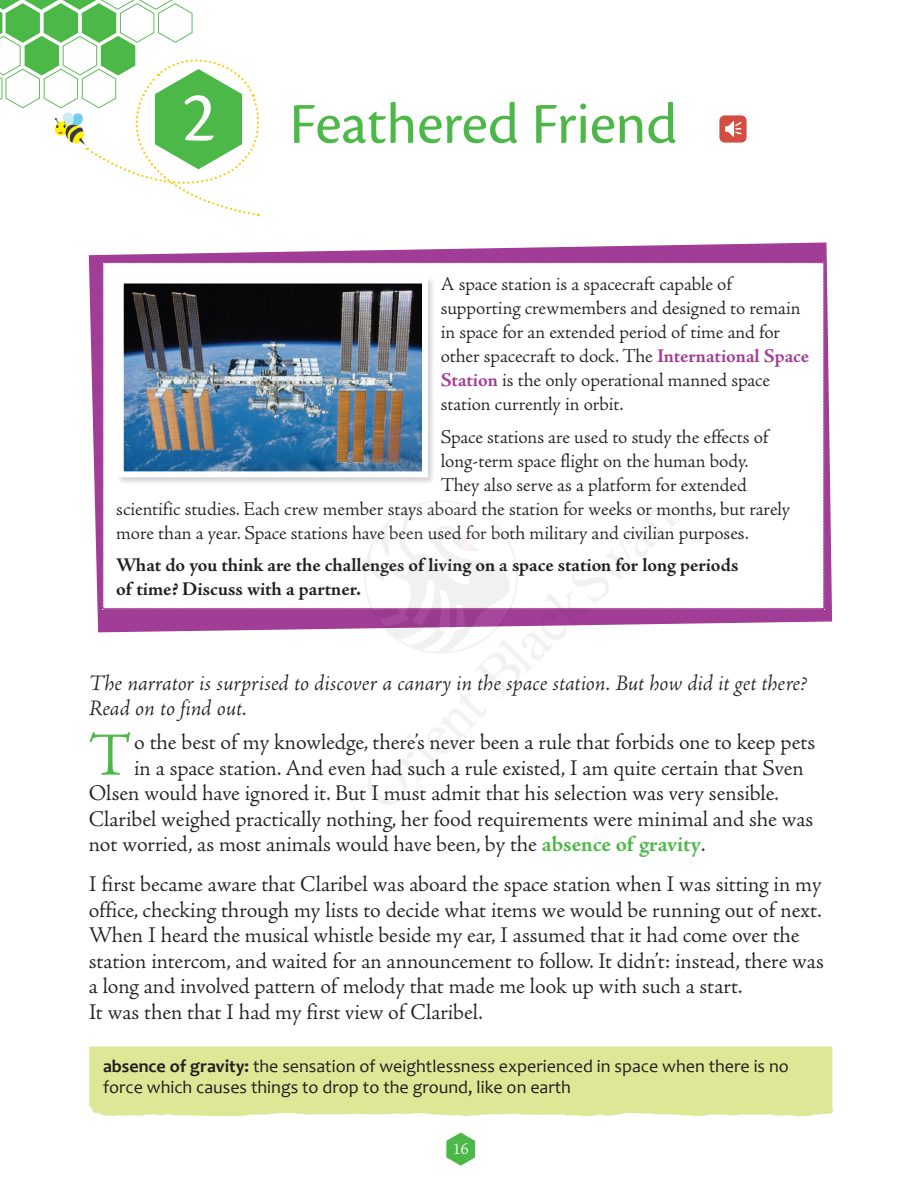
<style>
.page{position:relative;width:919px;height:1191px;background:#fff}
.page>*{position:absolute;margin:0;border:0;box-sizing:border-box;transform-origin:0 0}
.t1{font:300 61.35px "Adobe Jenson Pro";color:#4cb848}
.t2{font:60px "Cronos Pro";letter-spacing:-.005em;color:#4cb848}
.t3{font:58.5px "Times New Roman";color:#231f20}
.t4{font:300 22.5px/25.5px "Adobe Jenson Pro";letter-spacing:-.005em;color:#231f20}
.t5{font:italic 300 22.5px/25.5px "Adobe Jenson Pro";letter-spacing:-.005em;color:#231f20}
.t6{font:300 19.5px/24px "Adobe Jenson Pro";letter-spacing:-.005em;color:#231f20}
.t7{font:700 19.5px/24px "Adobe Jenson Pro";letter-spacing:-.005em;color:#231f20}
.t8{font:18px/21px "Candara";color:#231f20}
.t9{font:300 16.5px "Adobe Jenson Pro";color:#fff}
.s1{font-size:75px;color:#fff}
.s2{font-weight:700;color:#a13d96}
.s3{font-weight:700;color:#4cb848}
.s4{font-weight:700}
</style>
<div class="page">
<svg style="left:446px;top:1132px;width:29px;height:34px"></svg>
<div style="left:719px;top:115px;width:27px;height:28px;background:#d34d42;border-radius:5px"></div>
<svg style="left:725px;top:121px;width:16px;height:16px"></svg>
<svg style="left:89px;top:242px;width:743px;height:390px;fill:#a13d96"></svg>
<svg style="left:100px;top:260px;width:726px;height:351px"></svg>
<div style="left:116px;top:276px;width:319px;height:209px;background:#231f20;opacity:.2"></div>
<img style="left:125px;top:285px;width:296px;height:185px">
<div style="left:118px;top:278px;width:310px;height:199px;border:6px solid #fff"></div>
<div style="left:89px;top:1046px;width:744px;height:71px;background:#dde795"></div>
<svg style="left:0;top:0;width:260px;height:216px"></svg>
<svg style="left:332px;top:468px;width:217px;height:164px"></svg>
<svg style="left:335px;top:471px;width:212px;height:182px"></svg>
<svg style="left:453px;top:532px;width:26px;height:26px"></svg>
<h2 class="t2" style="left:182px;top:89px;width:497px"><span class="s1">2</span> Feathered Friend</h2>
<p class="t6" style="left:440px;top:272px;width:370px">A space station is a spacecraft capable of supporting crewmembers and designed to remain in space for an extended period of time and for other spacecraft to dock. The <span class="s2">International Space Station</span> is the only operational manned space station currently in orbit.</p>
<p class="t6" style="left:440px;top:425px;width:329px">Space stations are used to study the effects of</p>
<p class="t6" style="left:440px;top:449px;width:309px">long-term space flight on the human body.</p>
<p class="t6" style="left:440px;top:473px;width:307px">They also serve as a platform for extended</p>
<p class="t6" style="left:116px;top:497px;width:675px">scientific studies. Each crew member stays aboard the station for weeks or months, but rarely</p>
<p class="t6" style="left:116px;top:521px;width:634px">more than a year. Space stations have been used for both military and civilian purposes.</p>
<p class="t7" style="left:116px;top:553px;width:623px">What do you think are the challenges of living on a space station for long periods of time? Discuss with a partner.</p>
<h3 class="t3" style="left:353px;top:781px;width:416px;rotate:-45deg">Orient BlackSwan</h3>
<p class="t5" style="left:89px;top:671px;width:720px">The narrator is surprised to discover a canary in the space station. But how did it get there?<br>Read on to find out.</p>
<h1 class="t1" style="left:89px;top:721px;width:45px">T</h1>
<p class="t4" style="left:134px;top:730px;width:682px">o the best of my knowledge, there’s never been a rule that forbids one to keep pets</p>
<p class="t4" style="left:134px;top:755px;width:671px">in a space station. And even had such a rule existed, I am quite certain that Sven</p>
<p class="t4" style="left:89px;top:781px;width:691px">Olsen would have ignored it. But I must admit that his selection was very sensible.</p>
<p class="t4" style="left:89px;top:806px;width:726px">Claribel weighed practically nothing, her food requirements were minimal and she was</p>
<p class="t4" style="left:89px;top:832px;width:618px">not worried, as most animals would have been, by the <span class="s3">absence of gravity</span>.</p>
<p class="t4" style="left:89px;top:872px;width:736px">I first became aware that Claribel was aboard the space station when I was sitting in my office, checking through my lists to decide what items we would be running out of next.<br>When I heard the musical whistle beside my ear, I assumed that it had come over the station intercom, and waited for an announcement to follow. It didn’t: instead, there was a long and involved pattern of melody that made me look up with such a start.<br>It was then that I had my first view of Claribel.</p>
<p class="t8" style="left:103px;top:1056px;width:687px"><span class="s4">absence of gravity:</span> the sensation of weightlessness experienced in space when there is no force which causes things to drop to the ground, like on earth</p>
<p class="t9" style="left:453px;top:1139px;width:17px">16</p>
</div>
